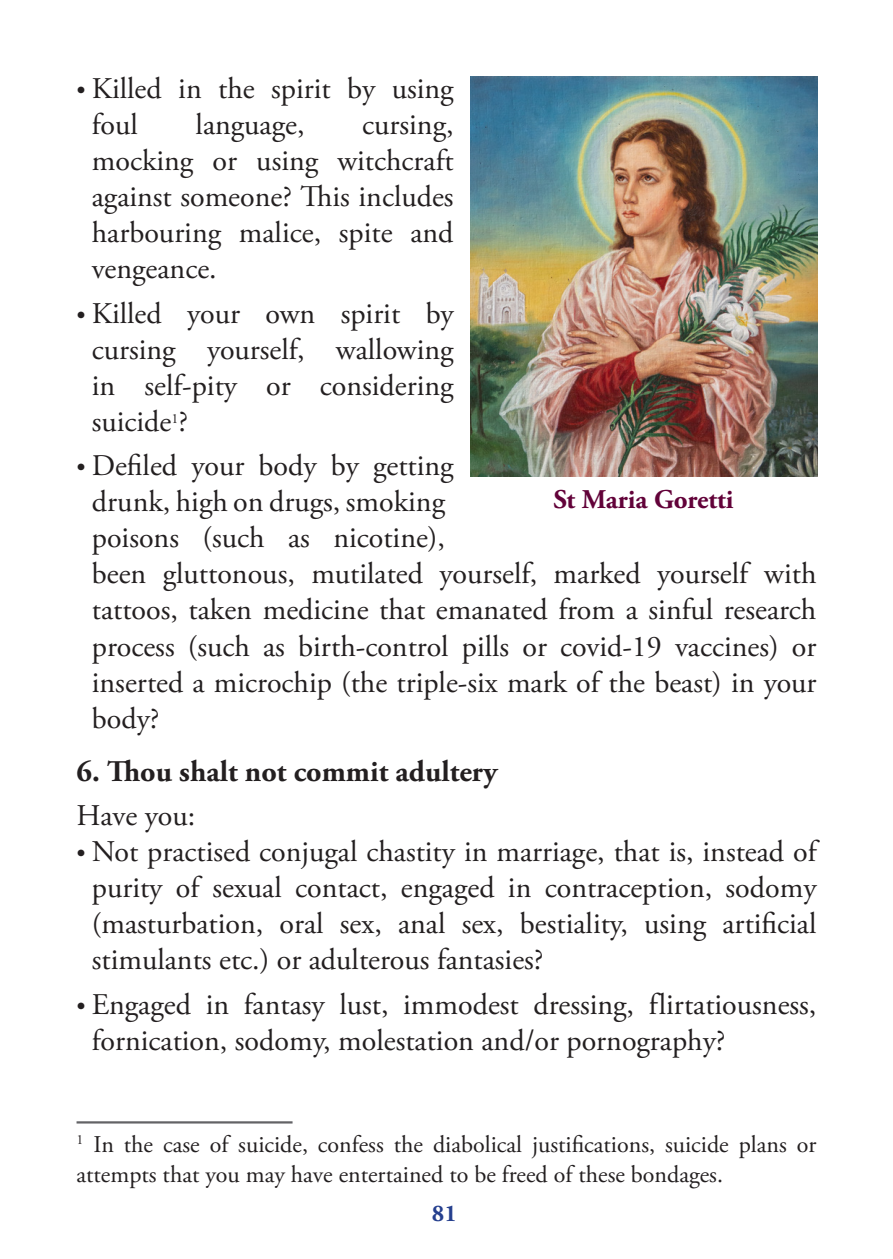
<style>
.page{position:relative;width:893px;height:1259px;background:#fff}
.page>*{position:absolute;margin:0;border:0;box-sizing:border-box;transform-origin:0 0}
.Bullet_lists{font:30px/36px "Adobe Garamond Pro";color:#231f20}
.Commandment_text{font:700 30px "Adobe Garamond Pro";color:#231f20}
.Running_text{font:30px "Adobe Garamond Pro";letter-spacing:-.005em;color:#231f20}
.Label{font:700 27px "Adobe Garamond Pro";color:#620239}
.Footnote{font:24px/30px "Adobe Garamond Pro";color:#231f20}
.t1{font:700 24px "Adobe Garamond Pro";color:#253f8e}
.s1{font-size:24px}
</style>
<div class="page">
<hr style="left:77px;top:1121px;width:216px;height:2px;background:#636366">
<img style="left:471px;top:77px;width:346px;height:399px">
<p class="Bullet_lists" style="left:92px;top:72px;width:363px;text-indent:-15px"><span class="s1">•</span> Killed in the spirit by using foul</p>
<p class="Bullet_lists" style="left:196px;top:108px;width:110px">language,</p>
<p class="Bullet_lists" style="left:92px;top:108px;width:363px;text-align:justify;text-indent:270px">cursing, mocking or using witchcraft against someone? This includes harbouring malice, spite and vengeance.</p>
<p class="Bullet_lists" style="left:92px;top:296px;width:363px;text-align:justify;text-indent:-15px"><span class="s1">•</span> Killed your own spirit by cursing yourself, wallowing in self-pity or considering suicide<sup>1</sup>?</p>
<p class="Bullet_lists" style="left:92px;top:449px;width:726px;text-indent:-15px"><span class="s1">•</span> Defiled your body by getting<br>drunk, high on drugs, smoking<br>poisons (such as nicotine),<br>been gluttonous, mutilated yourself, marked yourself with tattoos, taken medicine that emanated from a sinful research process (such as birth-control pills or covid-19 vaccines) or inserted a microchip (the triple-six mark of the beast) in your body?</p>
<p class="Commandment_text" style="left:77px;top:753px;width:423px">6. Thou shalt not commit adultery</p>
<p class="Running_text" style="left:77px;top:797px;width:120px">Have you:</p>
<p class="Bullet_lists" style="left:92px;top:834px;width:726px;text-align:justify;text-indent:-15px"><span class="s1">•</span> Not practised conjugal chastity in marriage, that is, instead of purity of sexual contact, engaged in contraception, sodomy (masturbation, oral sex, anal sex, bestiality, using artificial stimulants etc.) or adulterous fantasies?</p>
<p class="Bullet_lists" style="left:92px;top:987px;width:726px;text-indent:-15px"><span class="s1">•</span> Engaged in fantasy lust, immodest dressing, flirtatiousness, fornication, sodomy, molestation and/or pornography?</p>
<p class="Label" style="left:553px;top:483px;width:182px">St Maria Goretti</p>
<p class="Footnote" style="left:77px;top:1130px;width:741px"><sup>1</sup> In the case of suicide, confess the diabolical justifications, suicide plans or attempts that you may have entertained to be freed of these bondages.</p>
<p class="t1" style="left:432px;top:1199px;width:26px">81</p>
</div>
